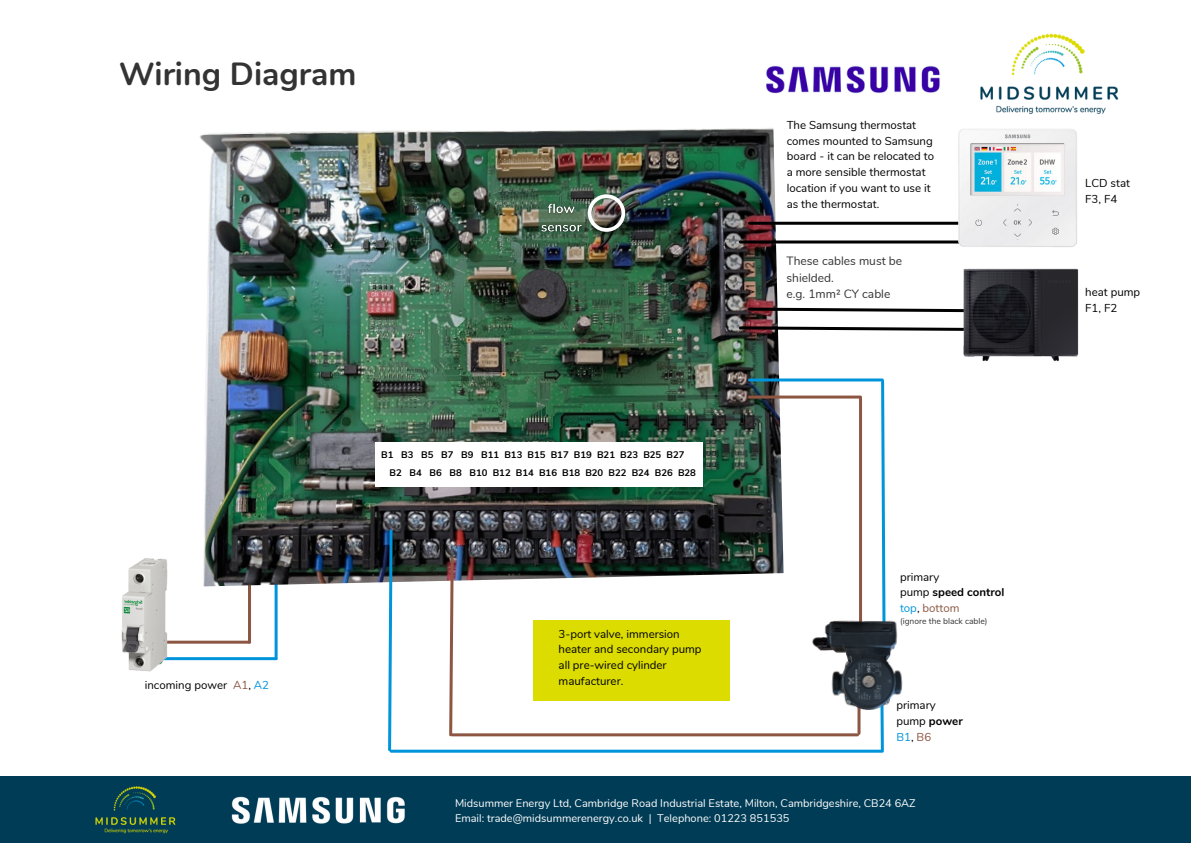
<style>
.page{position:relative;width:1191px;height:843px;background:#fff}
.page>*{position:absolute;margin:0;border:0;box-sizing:border-box;transform-origin:0 0}
.t1{font:700 32px "Nunito";color:#333}
.t2{font:12px/16.5px "Nunito";color:#333}
.t3{font:11.5px/15.8px "Nunito";color:#000}
.t4{font:700 11.5px "Nunito";color:#000}
.t5{font:11.5px "Nunito";color:#8c5643}
.t6{font:11px/15px "Nunito";color:#fff}
.t7{font:700 9.5px "Nunito";color:#000}
.t8{font:8.5px "Nunito";color:#333}
.s1{color:#8c5643}
.s2{color:#0095db}
.s3{font-weight:400}
.s4{color:#000}
.s5{font-weight:700}
</style>
<div class="page">
<hr style="left:248px;top:581px;width:3px;height:61px;background:#8c5643">
<hr style="left:274px;top:584px;width:3px;height:74px;background:#0095db">
<img style="left:200px;top:128px;width:583px;height:458px">
<hr style="left:146px;top:640px;width:103px;height:3px;background:#8c5643">
<hr style="left:151px;top:657px;width:125px;height:3px;background:#0095db">
<div style="left:574px;top:268px;width:49px;height:32px;background:#35674a;border-radius:3px"></div>
<hr style="left:749px;top:395px;width:111px;height:3px;background:#8c5643">
<hr style="left:749px;top:378px;width:133px;height:3px;background:#0095db">
<hr style="left:859px;top:398px;width:3px;height:246px;background:#8c5643">
<svg style="left:879px;top:378px;width:7px;height:236px"></svg>
<svg style="left:447px;top:556px;width:8px;height:181px"></svg>
<svg style="left:386px;top:528px;width:8px;height:224px"></svg>
<hr style="left:452px;top:733px;width:405px;height:3px;background:#8c5643">
<hr style="left:391px;top:749px;width:491px;height:3px;background:#0095db">
<hr style="left:857px;top:693px;width:3px;height:40px;background:#8c5643">
<svg style="left:878px;top:711px;width:6px;height:41px"></svg>
<div style="left:375px;top:441px;width:327px;height:45px;background:#fff"></div>
<img style="left:121px;top:558px;width:48px;height:113px">
<img style="left:980px;top:33px;width:139px;height:81px">
<img style="left:766px;top:65px;width:174px;height:29px">
<hr style="left:749px;top:222px;width:216px;height:3px;background:#000">
<hr style="left:740px;top:240px;width:225px;height:3px;background:#000">
<img style="left:949px;top:129px;width:128px;height:118px">
<svg style="left:746px;top:306px;width:215px;height:7px"></svg>
<svg style="left:737px;top:325px;width:224px;height:7px"></svg>
<img style="left:537px;top:199px;width:49px;height:37px">
<svg style="left:587px;top:194px;width:38px;height:38px"></svg>
<div style="left:533px;top:619px;width:196px;height:81px;background:#dcdc00"></div>
<div style="left:0;top:776px;width:1190px;height:66px;background:#003c56"></div>
<img style="left:95px;top:786px;width:81px;height:48px">
<img style="left:231px;top:796px;width:174px;height:28px">
<img style="left:812px;top:614px;width:91px;height:97px">
<img style="left:961px;top:268px;width:118px;height:94px">
<p class="t1" style="left:119px;top:52px;width:239px">Wiring Diagram</p>
<p class="t3" style="left:786px;top:117px;width:149px">The Samsung thermostat comes mounted to Samsung board - it can be relocated to a more sensible thermostat location if you want to use it as the thermostat.</p>
<p class="t2" style="left:786px;top:253px;width:117px">These cables must be shielded.<br>e.g. 1mm² CY cable</p>
<h3 class="t3" style="left:145px;top:676px;width:126px">incoming power <span class="s1">A1</span>, <span class="s2">A2</span></h3>
<p class="t7" style="left:381px;top:448px;width:305px">B1 B3 B5 B7 B9 B11 B13 B15 B17 B19 B21 B23 B25 B27</p>
<h4 class="t7" style="left:389px;top:466px;width:308px">B2 B4 B6 B8 B10 B12 B14 B16 B18 B20 B22 B24 B26 B28</h4>
<p class="t3" style="left:558px;top:625px;width:144px">3-port valve, immersion heater and secondary pump all pre-wired cylinder maufacturer.</p>
<h5 class="t3" style="left:899px;top:568px;width:41px">primary</h5>
<h4 class="t4" style="left:899px;top:584px;width:106px"><span class="s3">pump</span> speed control</h4>
<p class="t5" style="left:899px;top:599px;width:61px"><span class="s2">top</span><span class="s4">,</span> bottom</p>
<h4 class="t8" style="left:899px;top:614px;width:89px">(ignore the black cable)</h4>
<h5 class="t3" style="left:896px;top:697px;width:68px">primary pump <span class="s5">power<br></span><span class="s2">B1</span>, <span class="s1">B6</span></h5>
<h4 class="t6" style="left:455px;top:796px;width:462px">Midsummer Energy Ltd, Cambridge Road Industrial Estate, Milton, Cambridgeshire, CB24 6AZ<br>Email: trade@midsummerenergy.co.uk | Telephone: 01223 851535</h4>
<p class="t3" style="left:1085px;top:175px;width:46px">LCD stat<br>F3, F4</p>
<p class="t3" style="left:1085px;top:284px;width:57px">heat pump<br>F1, F2</p>
</div>
